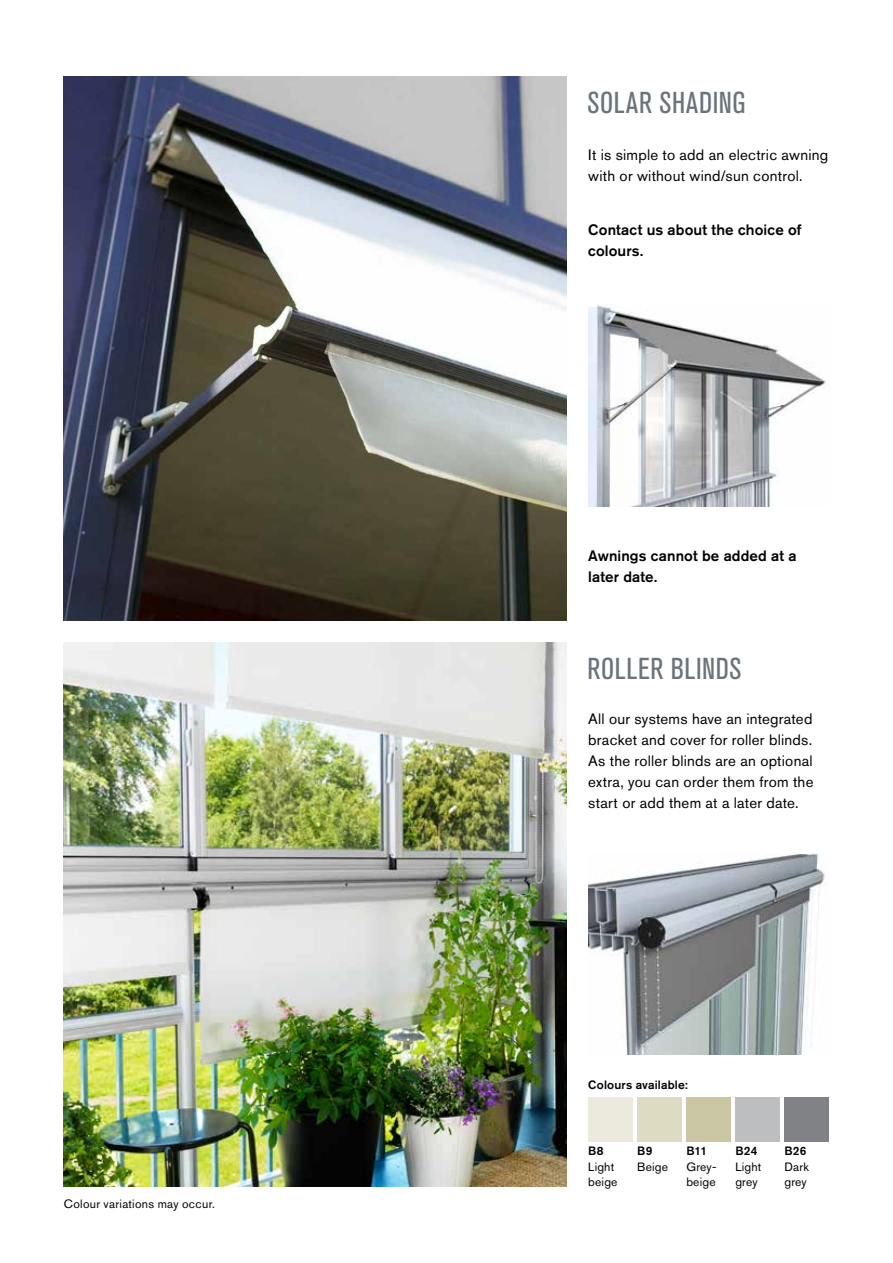
<style>
.page{position:relative;width:893px;height:1263px;background:#fff}
.page>*{position:absolute;margin:0;border:0;box-sizing:border-box;transform-origin:0 0}
.t1{font:condensed 30px "Akzidenz Grotesk Pro";letter-spacing:.025em;color:#6a737b}
.t2{font:15px/21px "Akzidenz Grotesk Pro";letter-spacing:.015em;color:#000}
.t3{font:500 15px/21px "Akzidenz Grotesk Pro";letter-spacing:.005em;color:#000}
.t4{font:12px/15.8px "Akzidenz Grotesk Pro";letter-spacing:.015em;color:#000}
.t5{font:500 12px "Akzidenz Grotesk Pro";letter-spacing:.015em;color:#000}
</style>
<div class="page">
<div style="left:588px;top:1097px;width:45px;height:45px;background:#eceadc"></div>
<div style="left:637px;top:1097px;width:45px;height:45px;background:#dedbc3"></div>
<div style="left:686px;top:1097px;width:45px;height:45px;background:#cac6a3"></div>
<div style="left:735px;top:1097px;width:45px;height:45px;background:#bcbec0"></div>
<div style="left:784px;top:1097px;width:45px;height:45px;background:#808285"></div>
<img style="left:64px;top:77px;width:503px;height:544px">
<img style="left:64px;top:642px;width:503px;height:544px">
<img style="left:588px;top:304px;width:240px;height:202px">
<img style="left:588px;top:854px;width:237px;height:200px">
<p class="t4" style="left:64px;top:1196px;width:153px">Colour variations may occur.</p>
<h1 class="t1" style="left:588px;top:83px;width:159px">SOLAR SHADING</h1>
<p class="t2" style="left:588px;top:144px;width:241px">It is simple to add an electric awning with or without wind/sun control.</p>
<p class="t3" style="left:588px;top:219px;width:215px">Contact us about the choice of colours.</p>
<p class="t3" style="left:588px;top:545px;width:210px">Awnings cannot be added at a later date.</p>
<h1 class="t1" style="left:588px;top:649px;width:155px">ROLLER BLINDS</h1>
<p class="t2" style="left:588px;top:708px;width:227px;text-align:justify">All our systems have an integrated bracket and cover for roller blinds.<br>As the roller blinds are an optional extra, you can order them from the start or add them at a later date.</p>
<p class="t5" style="left:588px;top:1077px;width:101px">Colours available:</p>
<p class="t5" style="left:588px;top:1143px;width:17px">B8</p>
<p class="t4" style="left:588px;top:1158px;width:31px">Light beige</p>
<p class="t5" style="left:637px;top:1143px;width:17px">B9</p>
<p class="t4" style="left:637px;top:1158px;width:32px">Beige</p>
<p class="t5" style="left:686px;top:1143px;width:22px">B11</p>
<p class="t4" style="left:686px;top:1158px;width:32px">Grey&shy;beige</p>
<p class="t5" style="left:735px;top:1143px;width:24px">B24</p>
<p class="t4" style="left:735px;top:1158px;width:27px">Light grey</p>
<p class="t5" style="left:784px;top:1143px;width:24px">B26</p>
<p class="t4" style="left:784px;top:1158px;width:26px">Dark grey</p>
</div>
